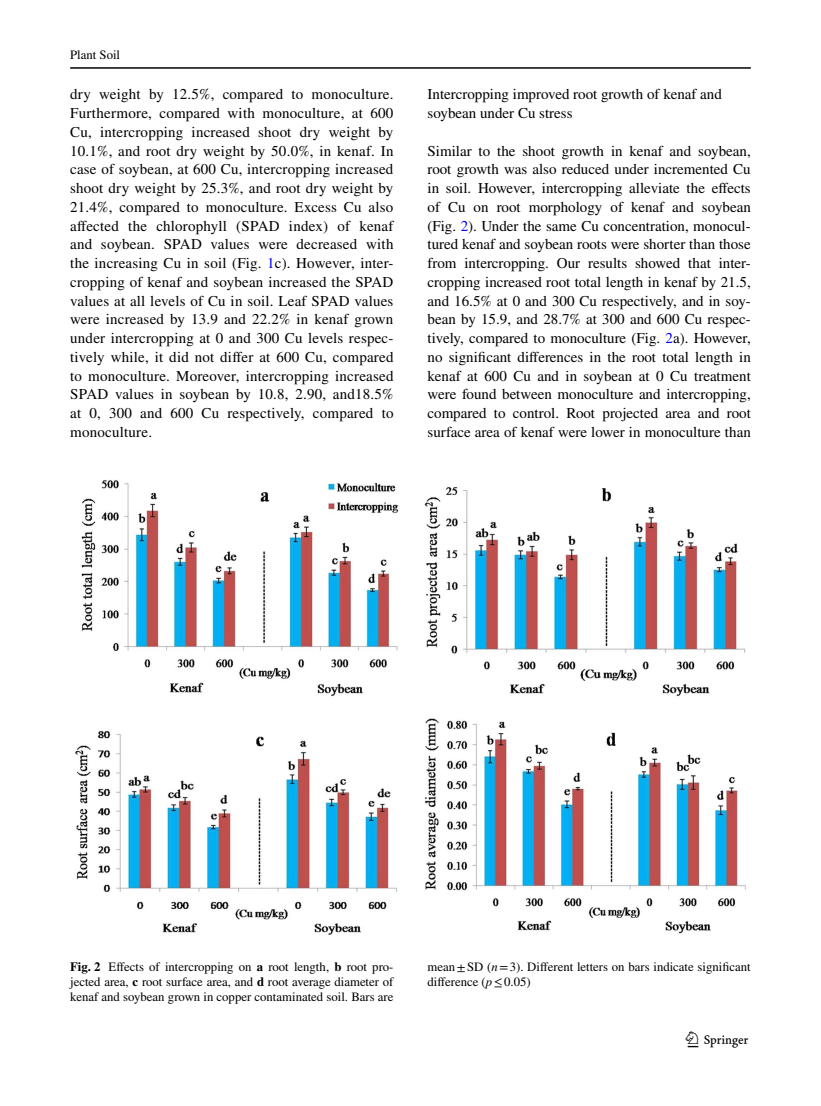
<style>
.page{position:relative;width:821px;height:1106px;background:#fff}
.page>*{position:absolute;margin:0;border:0;box-sizing:border-box;transform-origin:0 0}
.t1{font:22.5px "Springnew Regular 3";color:#000}
.t2{font:15px/18.8px "STIX";color:#000;text-align:justify}
.t3{font:12.75px/15px "STIX";color:#000;text-align:justify}
.s1{color:#00f}
.s2{font-weight:700}
.s3{font-style:italic}
</style>
<div class="page">
<hr style="left:70px;top:67px;width:680px;height:2px;background:#000">
<img style="left:75px;top:480px;width:671px;height:455px">
<p class="t3" style="left:70px;top:48px;width:51px">Plant Soil</p>
<p class="t2" style="left:70px;top:86px;width:325px">dry weight by 12.5%, compared to monoculture.<br>Furthermore, compared with monoculture, at 600<br>Cu, intercropping increased shoot dry weight by 10.1%, and root dry weight by 50.0%, in kenaf. In case of soybean, at 600 Cu, intercropping increased shoot dry weight by 25.3%, and root dry weight by 21.4%, compared to monoculture. Excess Cu also affected the chlorophyll (SPAD index) of kenaf and soybean. SPAD values were decreased with the increasing Cu in soil (Fig. <span class="s1">1</span>c). However, inter&shy;cropping of kenaf and soybean increased the SPAD values at all levels of Cu in soil. Leaf SPAD values were increased by 13.9 and 22.2% in kenaf grown under intercropping at 0 and 300 Cu levels respec&shy;tively while, it did not differ at 600 Cu, compared to monoculture. Moreover, intercropping increased SPAD values in soybean by 10.8, 2.90, and18.5% at 0, 300 and 600 Cu respectively, compared to monoculture.</p>
<p class="t2" style="left:427px;top:86px;width:296px">Intercropping improved root growth of kenaf and soybean under Cu stress</p>
<p class="t2" style="left:427px;top:142px;width:325px">Similar to the shoot growth in kenaf and soybean, root growth was also reduced under incremented Cu in soil. However, intercropping alleviate the effects of Cu on root morphology of kenaf and soybean (Fig. <span class="s1">2</span>). Under the same Cu concentration, monocul&shy;tured kenaf and soybean roots were shorter than those from intercropping. Our results showed that inter&shy;cropping increased root total length in kenaf by 21.5, and 16.5% at 0 and 300 Cu respectively, and in soy&shy;bean by 15.9, and 28.7% at 300 and 600 Cu respec&shy;tively, compared to monoculture (Fig. <span class="s1">2</span>a). However, no significant differences in the root total length in kenaf at 600 Cu and in soybean at 0 Cu treatment were found between monoculture and intercropping, compared to control. Root projected area and root surface area of kenaf were lower in monoculture than</p>
<p class="t3" style="left:70px;top:959px;width:325px"><span class="s2">Fig. 2</span> Effects of intercropping on <span class="s2">a</span> root length, <span class="s2">b</span> root pro&shy;jected area, <span class="s2">c</span> root surface area, and <span class="s2">d</span> root average diameter of kenaf and soybean grown in copper contaminated soil. Bars are</p>
<p class="t3" style="left:427px;top:959px;width:325px">mean±SD (<span class="s3">n</span>=3). Different letters on bars indicate significant difference (<span class="s3">p</span>≤0.05)</p>
<h1 class="t1" style="left:687px;top:1031px;width:62px">1 3</h1>
</div>
